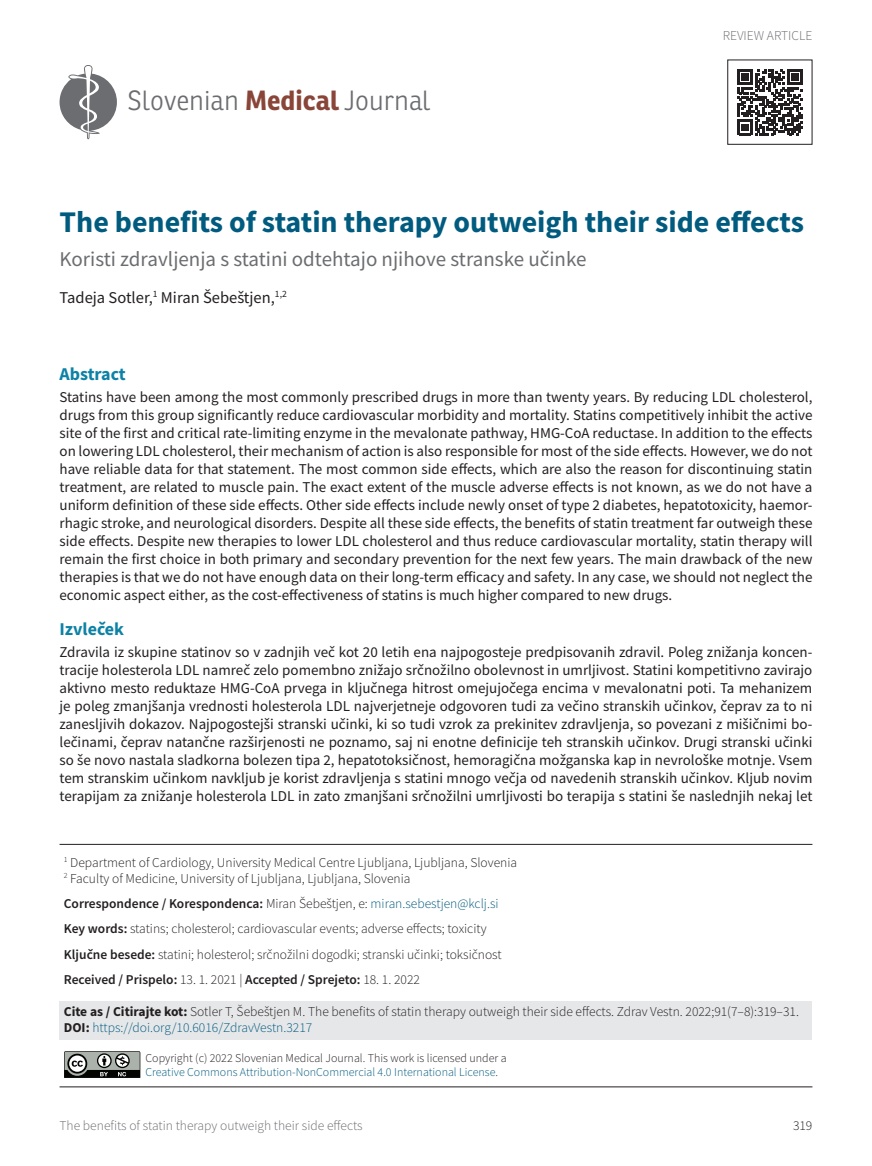
<style>
.page{position:relative;width:872px;height:1166px;background:#fff}
.page>*{position:absolute;margin:0;border:0;box-sizing:border-box;transform-origin:0 0}
.t1{font:700 30px "Source Sans Pro";color:#005b7f}
.t2{font:300 27px "Ronnia";letter-spacing:-.005em;color:#6c6d70}
.t3{font:21px "Source Sans Pro";color:#6c6d70}
.t4{font:300 20.25px "Ronnia";letter-spacing:-.005em;color:#6c6d70}
.t5{font:700 18px "Source Sans Pro";color:#0d82a6}
.t6{font:16.5px "Source Sans Pro";color:#231f20}
.t7{font:15px/18px "Source Sans Pro";color:#231f20;text-align:justify}
.t8{font:300 13.5px/25.2px "Source Sans Pro";color:#231f20}
.t9{font:300 13.5px "Source Sans Pro";color:#6c6d70}
.t10{font:300 12px/14.4px "Source Sans Pro";color:#231f20}
.s1{font-weight:700;color:#894538}
.s2{font-size:27px}
.s3{font-weight:600}
.s4{color:#005b7f}
.s5{font-weight:700}
</style>
<div class="page">
<svg style="left:64px;top:1051px;width:77px;height:27px"></svg>
<svg style="left:737px;top:69px;width:66px;height:66px"></svg>
<div style="left:727px;top:60px;width:85px;height:85px;border:1px solid #231f20"></div>
<div style="left:60px;top:1001px;width:752px;height:38px;background:#e6e7e9"></div>
<hr style="left:60px;top:1086px;width:752px;height:1px;background:#231f20">
<hr style="left:60px;top:843px;width:752px;height:1px;background:#231f20">
<svg style="left:60px;top:65px;width:57px;height:74px"></svg>
<h2 class="t2" style="left:128px;top:84px;width:213px">Slovenian <span class="s1">Medical</span></h2>
<h3 class="t4" style="left:347px;top:88px;width:8px">l</h3>
<h2 class="t2" style="left:422px;top:84px;width:10px">l</h2>
<h3 class="t4" style="left:126px;top:88px;width:298px">Slovenian <span class="s1">Medical</span> Journa<span class="s2">Journa</span></h3>
<p class="t9" style="left:722px;top:27px;width:91px">REVIEW ARTICLE</p>
<h1 class="t1" style="left:60px;top:202px;width:746px">The benefits of statin therapy outweigh their side effects</h1>
<h3 class="t3" style="left:60px;top:245px;width:528px">Koristi zdravljenja s statini odtehtajo njihove stranske učinke</h3>
<p class="t6" style="left:60px;top:287px;width:229px">Tadeja Sotler,<sup>1</sup> Miran Šebeštjen,<sup>1,2</sup></p>
<p class="t5" style="left:60px;top:361px;width:68px">Abstract</p>
<p class="t7" style="left:60px;top:388px;width:754px">Statins have been among the most commonly prescribed drugs in more than twenty years. By reducing LDL cholesterol, drugs from this group significantly reduce cardiovascular morbidity and mortality. Statins competitively inhibit the active site of the first and critical rate-limiting enzyme in the mevalonate pathway, HMG-CoA reductase. In addition to the effects on lowering LDL cholesterol, their mechanism of action is also responsible for most of the side effects. However, we do not have reliable data for that statement. The most common side effects, which are also the reason for discontinuing statin treatment, are related to muscle pain. The exact extent of the muscle adverse effects is not known, as we do not have a uniform definition of these side effects. Other side effects include newly onset of type 2 diabetes, hepatotoxicity, haemor&shy;rhagic stroke, and neurological disorders. Despite all these side effects, the benefits of statin treatment far outweigh these side effects. Despite new therapies to lower LDL cholesterol and thus reduce cardiovascular mortality, statin therapy will remain the first choice in both primary and secondary prevention for the next few years. The main drawback of the new therapies is that we do not have enough data on their long-term efficacy and safety. In any case, we should not neglect the economic aspect either, as the cost-effectiveness of statins is much higher compared to new drugs.</p>
<p class="t5" style="left:60px;top:616px;width:66px">Izvleček</p>
<p class="t7" style="left:60px;top:642px;width:754px">Zdravila iz skupine statinov so v zadnjih več kot 20 letih ena najpogosteje predpisovanih zdravil. Poleg znižanja koncen&shy;tracije holesterola LDL namreč zelo pomembno znižajo srčnožilno obolevnost in umrljivost. Statini kompetitivno zavirajo aktivno mesto reduktaze HMG-CoA prvega in ključnega hitrost omejujočega encima v mevalonatni poti. Ta mehanizem je poleg zmanjšanja vrednosti holesterola LDL najverjetneje odgovoren tudi za večino stranskih učinkov, čeprav za to ni zanesljivih dokazov. Najpogostejši stranski učinki, ki so tudi vzrok za prekinitev zdravljenja, so povezani z mišičnimi bo&shy;lečinami, čeprav natančne razširjenosti ne poznamo, saj ni enotne definicije teh stranskih učinkov. Drugi stranski učinki so še novo nastala sladkorna bolezen tipa 2, hepatotoksičnost, hemoragična možganska kap in nevrološke motnje. Vsem tem stranskim učinkom navkljub je korist zdravljenja s statini mnogo večja od navedenih stranskih učinkov. Kljub novim terapijam za znižanje holesterola LDL in zato zmanjšani srčnožilni umrljivosti bo terapija s statini še naslednjih nekaj let</p>
<p class="t8" style="left:64px;top:853px;width:455px;line-height:16.2px"><sup>1</sup> Department of Cardiology, University Medical Centre Ljubljana, Ljubljana, Slovenia<br><sup>2</sup> Faculty of Medicine, University of Ljubljana, Ljubljana, Slovenia</p>
<p class="t8" style="left:64px;top:890px;width:439px"><span class="s3">Correspondence / Korespondenca:</span> Miran Šebeštjen, e: <span class="s4">miran.sebestjen@kclj.si </span><span class="s3">Key words:</span> statins; cholesterol; cardiovascular events; adverse effects; toxicity <span class="s3">Ključne besede:</span> statini; holesterol; srčnožilni dogodki; stranski učinki; toksičnost <span class="s3">Received / Prispelo:</span> 13. 1. 2021 | <span class="s3">Accepted / Sprejeto:</span> 18. 1. 2022</p>
<p class="t8" style="left:64px;top:1003px;width:736px;line-height:16.2px"><span class="s5">Cite as / Citirajte kot:</span> Sotler T, Šebeštjen M. The benefits of statin therapy outweigh their side effects. Zdrav Vestn. 2022;91(7–8):319–31.<br><span class="s5">DOI:</span> <span class="s4">https://doi.org/10.6016/ZdravVestn.3217</span></p>
<p class="t10" style="left:145px;top:1050px;width:362px">Copyright (c) 2022 Slovenian Medical Journal. This work is licensed under a<br><span class="s4">Creative Commons Attribution-NonCommercial 4.0 International License</span>.</p>
<p class="t9" style="left:60px;top:1116px;width:304px">The benefits of statin therapy outweigh their side effects</p>
<p class="t8" style="left:793px;top:1112px;width:21px">319</p>
</div>
